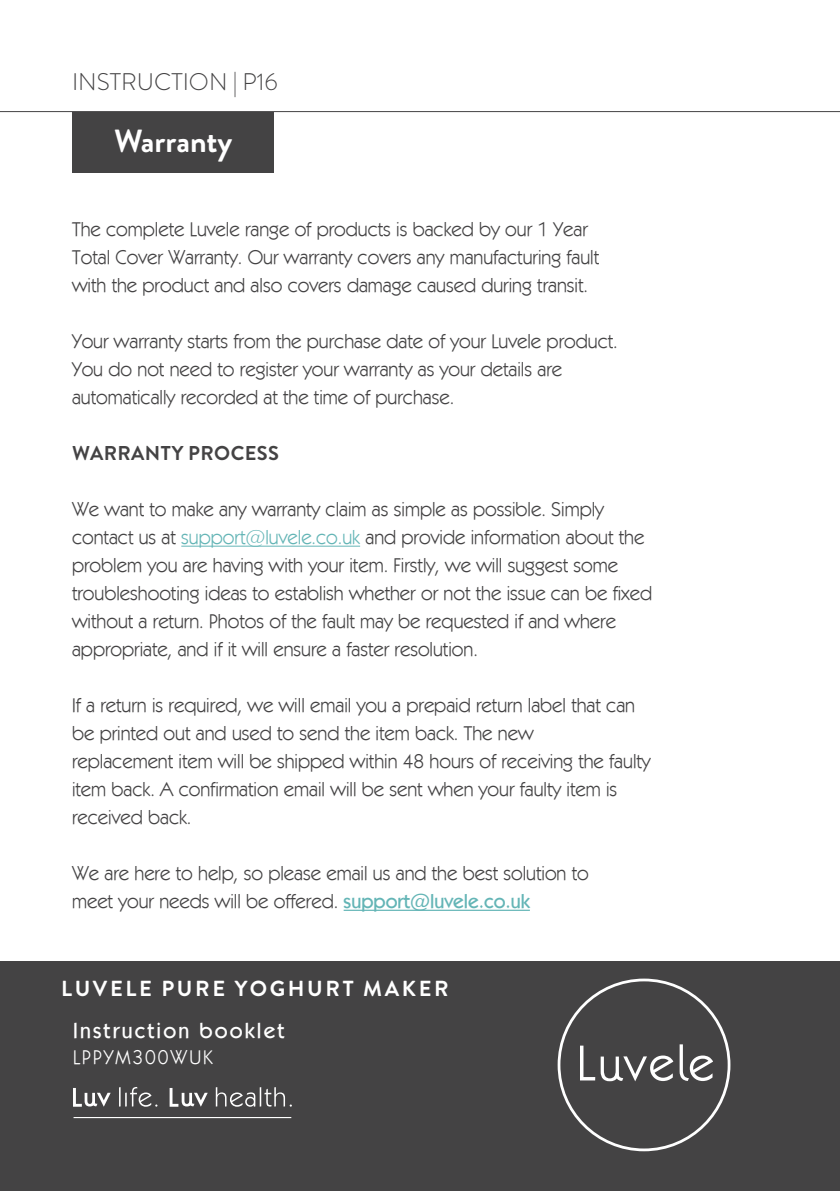
<style>
.page{position:relative;width:840px;height:1191px;background:#fff}
.page>*{position:absolute;margin:0;border:0;box-sizing:border-box;transform-origin:0 0}
.t1{font:700 32px "Brandon Grotesque";color:#fff}
.t2{font:300 24px "Brandon Grotesque";color:#444344}
.t3{font:700 21.8px "Brandon Grotesque";letter-spacing:.12em;color:#fff}
.t4{font:500 21.8px "Kabel IT Cby BT";letter-spacing:.1em;color:#fff}
.t5{font:20px/28px "Kabel IT Cby BT";color:#444344}
.t6{font:700 20px "Brandon Grotesque";letter-spacing:.02em;color:#444344}
.t7{font:20px "Kabel IT Cby BT";letter-spacing:.1em;color:#fff}
.s1{color:#64b5b6}
.s2{font-weight:500;color:#64b5b6}
</style>
<div class="page">
<hr style="left:181px;top:546px;width:179px;height:1px;background:#64b5b6">
<hr style="left:343px;top:909px;width:186px;height:2px;background:#64b5b6">
<div style="left:73px;top:112px;width:201px;height:61px;background:#444344"></div>
<div style="left:0;top:961px;width:839px;height:230px;background:#444344"></div>
<svg style="left:557px;top:978px;width:173px;height:173px"></svg>
<svg style="left:73px;top:1088px;width:38px;height:18px"></svg>
<svg style="left:119px;top:1087px;width:173px;height:19px"></svg>
<hr style="left:73px;top:1117px;width:218px;height:1px;background:#fff">
<hr style="left:0;top:111px;width:839px;height:1px;background:#444344">
<p class="t2" style="left:72px;top:65px;width:207px">INSTRUCTION | P16</p>
<h1 class="t1" style="left:114px;top:118px;width:120px">Warranty</h1>
<p class="t5" style="left:72px;top:215px;width:528px">The complete Luvele range of products is backed by our 1 Year<br>Total Cover Warranty. Our warranty covers any manufacturing fault with the product and also covers damage caused during transit.</p>
<p class="t5" style="left:72px;top:327px;width:547px">Your warranty starts from the purchase date of your Luvele product.<br>You do not need to register your warranty as your details are automatically recorded at the time of purchase.</p>
<p class="t6" style="left:72px;top:439px;width:208px">WARRANTY PROCESS</p>
<p class="t5" style="left:72px;top:495px;width:581px">We want to make any warranty claim as simple as possible. Simply contact us at <span class="s1">support@luvele.co.uk</span> and provide information about the problem you are having with your item. Firstly, we will suggest some troubleshooting ideas to establish whether or not the issue can be fixed without a return. Photos of the fault may be requested if and where appropriate, and if it will ensure a faster resolution.</p>
<p class="t5" style="left:72px;top:691px;width:579px">If a return is required, we will email you a prepaid return label that can be printed out and used to send the item back. The new<br>replacement item will be shipped within 48 hours of receiving the faulty item back. A confirmation email will be sent when your faulty item is received back.</p>
<p class="t5" style="left:72px;top:859px;width:518px">We are here to help, so please email us and the best solution to meet your needs will be offered. <span class="s2">support@luvele.co.uk</span></p>
<p class="t3" style="left:61px;top:972px;width:388px">LUVELE PURE YOGHURT MAKER</p>
<p class="t4" style="left:73px;top:1016px;width:213px">Instruction booklet</p>
<p class="t7" style="left:73px;top:1044px;width:141px">LPPYM300WUK</p>
</div>
